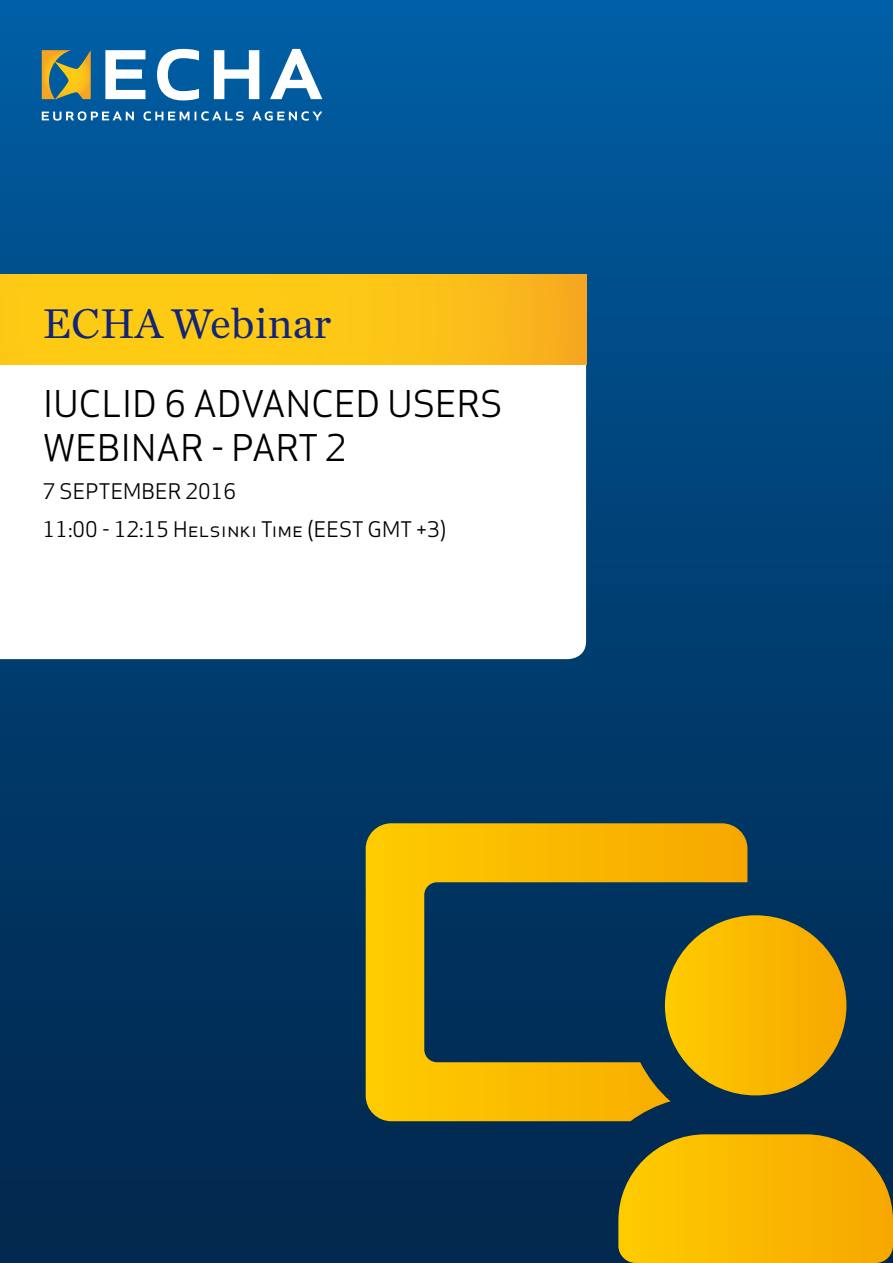
<style>
.page{position:relative;width:893px;height:1263px;background:#fff}
.page>*{position:absolute;margin:0;border:0;box-sizing:border-box;transform-origin:0 0}
.t1{font:43.5px "Chronicle Text G1";color:#132577}
.t2{font:36px/43.2px "Apex Sans";color:#000}
.t3{font:21px/38px "Apex Sans";color:#000}
</style>
<div class="page">
<div style="left:0;top:0;width:893px;height:1263px;background:linear-gradient(to bottom,#005ca0,#012448)"></div>
<svg style="left:42px;top:111px;width:280px;height:10px"></svg>
<svg style="left:105px;top:49px;width:217px;height:51px"></svg>
<svg style="left:42px;top:50px;width:49px;height:49px;background:#959250"></svg>
<svg style="left:0;top:365px;width:586px;height:294px"></svg>
<div style="left:0;top:274px;width:586px;height:91px;background:linear-gradient(to right,#ffd211,#f9b61c)"></div>
<svg style="left:366px;top:823px;width:381px;height:298px;background:#7e772d"></svg>
<svg style="left:665px;top:915px;width:181px;height:180px;background:#c59b13"></svg>
<svg style="left:618px;top:1134px;width:275px;height:129px;background:#e1aa08"></svg>
<h1 class="t1" style="left:43px;top:291px;width:290px">ECHA Webinar</h1>
<h2 class="t2" style="left:43px;top:379px;width:461px">IUCLID 6 ADVANCED USERS<br>WEBINAR - PART 2</h2>
<p class="t3" style="left:43px;top:470px;width:405px">7 SEPTEMBER 2016<br>11:00 - 12:15 Helsinki Time (EEST GMT +3)</p>
</div>
